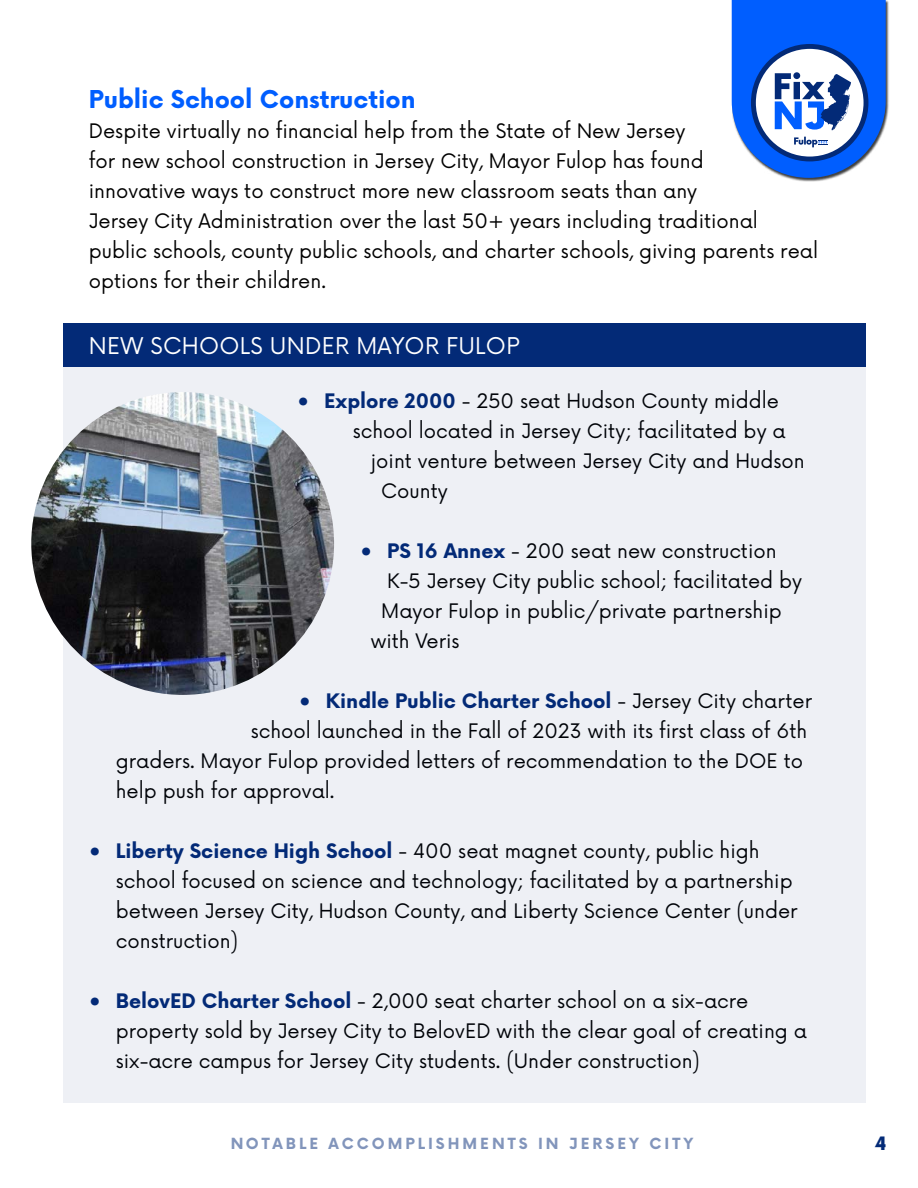
<style>
.page{position:relative;width:918px;height:1188px;background:#fff}
.page>*{position:absolute;margin:0;border:0;box-sizing:border-box;transform-origin:0 0}
.t1{font:700 24px "Now";color:#005eff}
.t2{font:22.5px "Now";letter-spacing:.015em;color:#fff}
.t3{font:19.5px/30px "Now";color:#000}
.t4{font:700 19.5px "Now";color:#032a77}
.t5{font:900 18px "Now";color:#032a77}
.t6{font:700 15px "Now";letter-spacing:.2em;color:#032a77}
.s1{font-weight:700;color:#032a77}
.s2{font-weight:400;color:#000}
</style>
<div class="page">
<div style="left:63px;top:324px;width:803px;height:43px;background:#032a77"></div>
<div style="left:63px;top:367px;width:803px;height:735px;background:#eef0f5"></div>
<img style="left:31px;top:392px;width:303px;height:303px;border-radius:151px">
<div style="left:732px;top:0;width:157px;height:182px;background:#000;opacity:.75"></div>
<svg style="left:732px;top:0;width:154px;height:178px"></svg>
<p class="t1" style="left:89px;top:81px;width:328px">Public School Construction</p>
<p class="t3" style="left:89px;top:114px;width:731px">Despite virtually no financial help from the State of New Jersey<br>for new school construction in Jersey City, Mayor Fulop has found<br>innovative ways to construct more new classroom seats than any<br>Jersey City Administration over the last 50+ years including traditional public schools, county public schools, and charter schools, giving parents real options for their children.</p>
<p class="t2" style="left:89px;top:328px;width:432px">NEW SCHOOLS UNDER MAYOR FULOP</p>
<p class="t3" style="left:297px;top:384px;width:483px"><span class="s1">• Explore 2000</span> - 250 seat Hudson County middle</p>
<p class="t3" style="left:353px;top:414px;width:434px">school located in Jersey City; facilitated by a</p>
<p class="t3" style="left:371px;top:444px;width:436px">joint venture between Jersey City and Hudson</p>
<p class="t3" style="left:381px;top:474px;width:68px">County</p>
<p class="t3" style="left:360px;top:534px;width:418px"><span class="s1">• PS 16 Annex</span> - 200 seat new construction</p>
<p class="t3" style="left:387px;top:564px;width:416px">K-5 Jersey City public school; facilitated by</p>
<p class="t3" style="left:381px;top:594px;width:402px">Mayor Fulop in public/private partnership</p>
<p class="t3" style="left:371px;top:624px;width:90px">with Veris</p>
<p class="t4" style="left:299px;top:686px;width:515px">• Kindle Public Charter School <span class="s2">- Jersey City charter</span></p>
<p class="t3" style="left:251px;top:714px;width:558px">school launched in the Fall of 2023 with its first class of 6th</p>
<p class="t3" style="left:116px;top:744px;width:689px">graders. Mayor Fulop provided letters of recommendation to the DOE to</p>
<p class="t3" style="left:116px;top:774px;width:220px">help push for approval.</p>
<p class="t3" style="left:116px;top:834px;width:683px;text-indent:-27px"><span class="s1">• Liberty Science High School</span> - 400 seat magnet county, public high school focused on science and technology; facilitated by a partnership between Jersey City, Hudson County, and Liberty Science Center (under construction)</p>
<p class="t3" style="left:116px;top:984px;width:693px;text-indent:-27px"><span class="s1">• BelovED Charter School</span> - 2,000 seat charter school on a six-acre property sold by Jersey City to BelovED with the clear goal of creating a six-acre campus for Jersey City students. (Under construction)</p>
<p class="t6" style="left:230px;top:1132px;width:465px">NOTABLE ACCOMPLISHMENTS IN JERSEY CITY</p>
<p class="t5" style="left:875px;top:1130px;width:13px">4</p>
</div>
